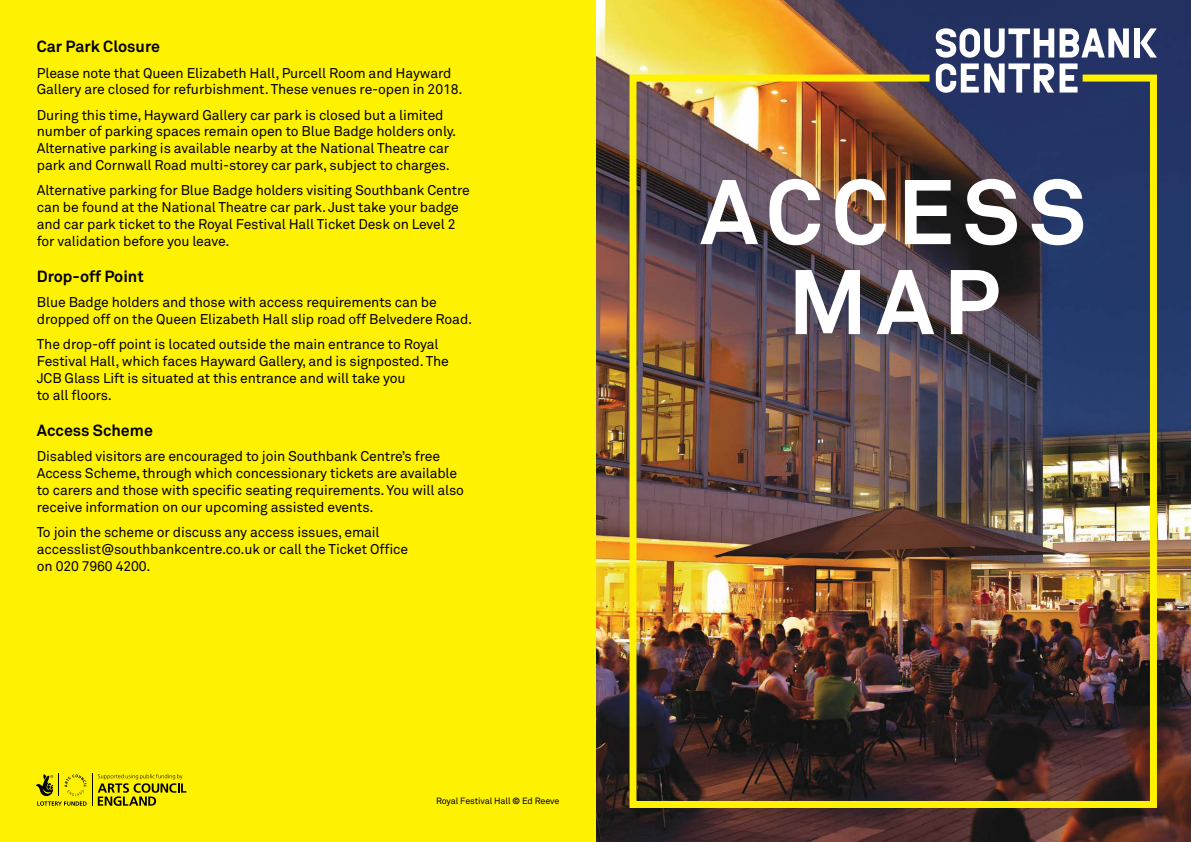
<style>
.page{position:relative;width:1191px;height:842px;background:#fff}
.page>*{position:absolute;margin:0;border:0;box-sizing:border-box;transform-origin:0 0}
.t1{font:90.4px/90px "SBC Akkurat Bold Pro";letter-spacing:.1em;color:#fff;text-align:center}
.t2{font:16px "SBC Akkurat Bold Pro";color:#000}
.t3{font:14px/16.8px "SBC Akkurat Pro";letter-spacing:-.01em;color:#000}
.t4{font:9px "SBC Akkurat Pro";letter-spacing:-.01em;color:#000}
.s1{font-family:"SBC Akkurat Bold Pro"}
</style>
<div class="page">
<img style="left:595px;top:0;width:596px;height:842px">
<div style="left:0;top:0;width:595px;height:842px;background:#fff200"></div>
<svg style="left:36px;top:773px;width:51px;height:33px"></svg>
<svg style="left:98px;top:774px;width:88px;height:32px"></svg>
<hr style="left:92px;top:773px;width:1px;height:33px;background:#000">
<img style="left:626px;top:71px;width:534px;height:740px">
<div style="left:1134px;top:28px;width:6px;height:30px;background:#fff"></div>
<svg style="left:1140px;top:28px;width:17px;height:30px"></svg>
<svg style="left:935px;top:28px;width:193px;height:65px"></svg>
<p class="t2" style="left:37px;top:37px;width:125px">Car Park Closure</p>
<p class="t3" style="left:37px;top:65px;width:427px">Please note that Queen Elizabeth Hall, Purcell Room and Hayward<br>Gallery are closed for refurbishment. These venues re-open in 2018.</p>
<p class="t3" style="left:37px;top:107px;width:421px">During this time, Hayward Gallery car park is closed but a limited number of parking spaces remain open to Blue Badge holders only.<br>Alternative parking is available nearby at the National Theatre car park and Cornwall Road multi-storey car park, subject to charges.</p>
<p class="t3" style="left:37px;top:182px;width:434px">Alternative parking for Blue Badge holders visiting Southbank Centre can be found at the National Theatre car park. Just take your badge and car park ticket to the Royal Festival Hall Ticket Desk on Level 2 for validation before you leave.</p>
<p class="t2" style="left:37px;top:266px;width:108px">Drop-off Point</p>
<p class="t3" style="left:37px;top:294px;width:437px">Blue Badge holders and those with access requirements can be dropped off on the Queen Elizabeth Hall slip road off Belvedere Road.</p>
<p class="t3" style="left:37px;top:336px;width:413px">The drop-off point is located outside the main entrance to Royal Festival Hall, which faces Hayward Gallery, and is signposted. The JCB Glass Lift is situated at this entrance and will take you<br>to all floors.</p>
<p class="t2" style="left:37px;top:420px;width:118px">Access Scheme</p>
<p class="t3" style="left:37px;top:448px;width:428px">Disabled visitors are encouraged to join Southbank Centre’s free Access Scheme, through which concessionary tickets are available to carers and those with specific seating requirements. You will also receive information on our upcoming assisted events.</p>
<p class="t3" style="left:37px;top:524px;width:373px">To join the scheme or discuss any access issues, email accesslist@southbankcentre.co.uk or call the Ticket Office on 020 7960 4200.</p>
<p class="t4" style="left:436px;top:796px;width:125px">Royal Festival Hall <span class="s1">©</span> Ed Reeve</p>
<h1 class="t1" style="left:700px;top:168px;width:387px">ACCESS<br>MAP</h1>
</div>
